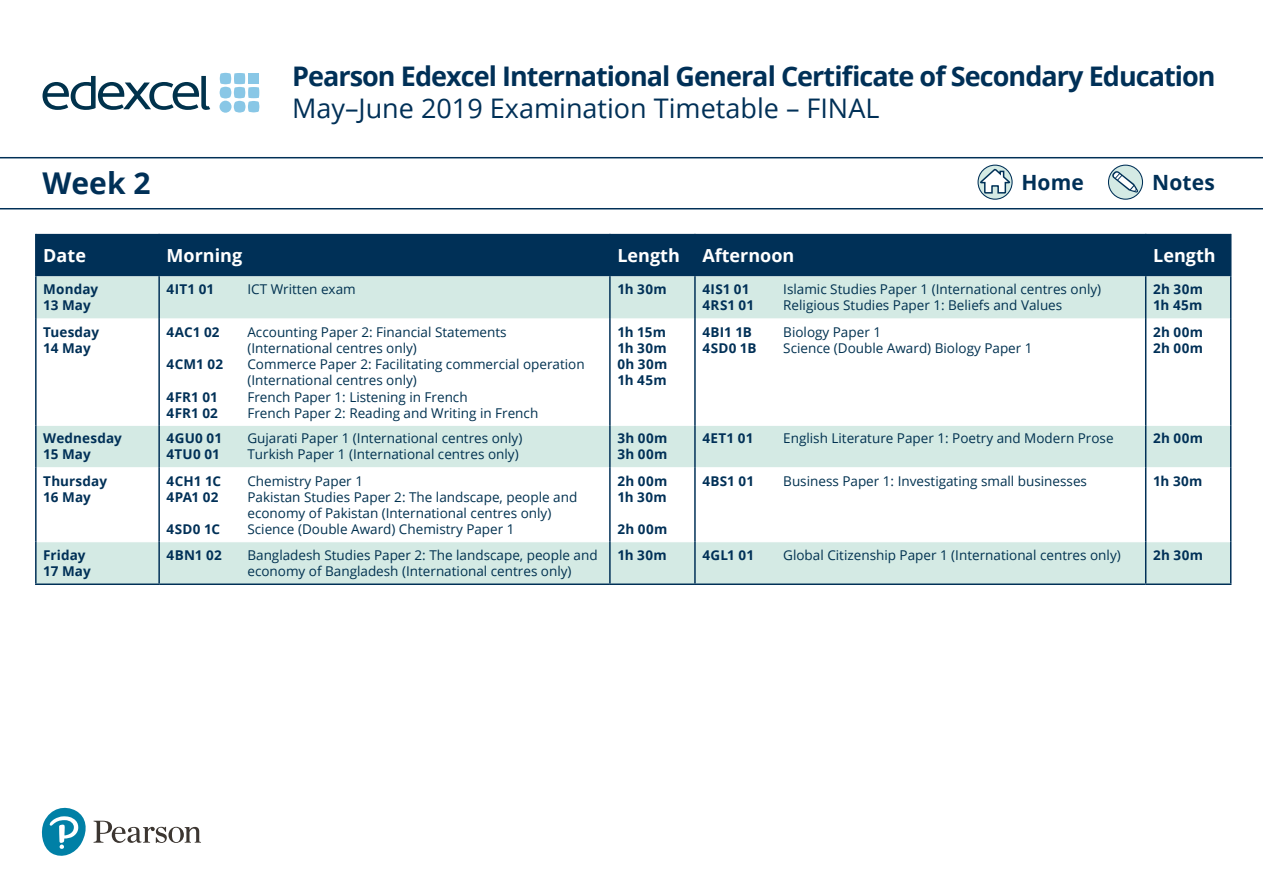
<style>
.page{position:relative;width:1263px;height:893px;background:#fff}
.page>*{position:absolute;margin:0;border:0;box-sizing:border-box;transform-origin:0 0}
.t1{font:700 30px "Open Sans";color:#003057}
.t2{font:700 27px "Open Sans";letter-spacing:-.035em;color:#003057}
.t3{font:27px "Open Sans";color:#003057}
.t4{font:700 21px "Open Sans";letter-spacing:.005em;color:#003057}
.t5{font:700 18px "Open Sans";color:#fff}
.t6{font:13.5px/16.2px "Open Sans";color:#003150}
.t7{font:700 13.5px/16.2px "Open Sans";letter-spacing:.015em;color:#003057}
</style>
<div class="page">
<svg style="left:1108px;top:165px;width:34px;height:34px"></svg>
<div style="left:1108px;top:165px;width:35px;height:35px;border:1px solid #003057;border-radius:50%"></div>
<svg style="left:1112px;top:171px;width:26px;height:22px"></svg>
<svg style="left:978px;top:165px;width:34px;height:34px"></svg>
<div style="left:977px;top:165px;width:36px;height:35px;border:1px solid #003057;border-radius:50%"></div>
<svg style="left:979px;top:169px;width:31px;height:25px"></svg>
<hr style="left:0;top:157px;width:1263px;height:1px;background:#003057">
<hr style="left:0;top:208px;width:1263px;height:1px;background:#003057">
<svg style="left:43px;top:76px;width:167px;height:34px"></svg>
<svg style="left:220px;top:73px;width:39px;height:40px"></svg>
<div style="left:248px;top:73px;width:11px;height:11px;background:#89c7e6"></div>
<div style="left:219px;top:101px;width:13px;height:12px;background:#89c7e6;border-radius:50%"></div>
<svg style="left:41px;top:807px;width:160px;height:49px"></svg>
<div style="left:37px;top:234px;width:1193px;height:42px;background:#003057"></div>
<div style="left:37px;top:276px;width:1193px;height:307px;background:#d4eae4"></div>
<svg style="left:37px;top:319px;width:1193px;height:222px"></svg>
<hr style="left:37px;top:318px;width:121px;height:1px;background:#fff">
<hr style="left:160px;top:318px;width:449px;height:1px;background:#fff">
<hr style="left:611px;top:318px;width:83px;height:1px;background:#fff">
<hr style="left:696px;top:318px;width:449px;height:1px;background:#fff">
<hr style="left:1146px;top:318px;width:84px;height:1px;background:#fff">
<hr style="left:37px;top:425px;width:121px;height:1px;background:#fff">
<hr style="left:160px;top:425px;width:449px;height:1px;background:#fff">
<hr style="left:611px;top:425px;width:83px;height:1px;background:#fff">
<hr style="left:696px;top:425px;width:449px;height:1px;background:#fff">
<hr style="left:1146px;top:425px;width:84px;height:1px;background:#fff">
<hr style="left:37px;top:467px;width:121px;height:1px;background:#fff">
<hr style="left:160px;top:467px;width:449px;height:1px;background:#fff">
<hr style="left:611px;top:467px;width:83px;height:1px;background:#fff">
<hr style="left:696px;top:467px;width:449px;height:1px;background:#fff">
<hr style="left:1146px;top:467px;width:84px;height:1px;background:#fff">
<hr style="left:37px;top:541px;width:121px;height:1px;background:#fff">
<hr style="left:160px;top:541px;width:449px;height:1px;background:#fff">
<hr style="left:611px;top:541px;width:83px;height:1px;background:#fff">
<hr style="left:696px;top:541px;width:449px;height:1px;background:#fff">
<hr style="left:1146px;top:541px;width:84px;height:1px;background:#fff">
<hr style="left:35px;top:234px;width:2px;height:42px;background:#003057">
<hr style="left:158px;top:234px;width:2px;height:42px;background:#003057">
<hr style="left:609px;top:234px;width:2px;height:42px;background:#003057">
<hr style="left:694px;top:234px;width:2px;height:42px;background:#003057">
<hr style="left:1145px;top:234px;width:1px;height:42px;background:#003057">
<hr style="left:1230px;top:234px;width:1px;height:42px;background:#003057">
<hr style="left:35px;top:276px;width:2px;height:43px;background:#003057">
<hr style="left:158px;top:276px;width:2px;height:43px;background:#003057">
<hr style="left:609px;top:276px;width:2px;height:43px;background:#003057">
<hr style="left:694px;top:276px;width:2px;height:43px;background:#003057">
<hr style="left:1145px;top:276px;width:1px;height:43px;background:#003057">
<hr style="left:1230px;top:276px;width:1px;height:43px;background:#003057">
<hr style="left:35px;top:319px;width:2px;height:106px;background:#003057">
<hr style="left:158px;top:319px;width:2px;height:106px;background:#003057">
<hr style="left:609px;top:319px;width:2px;height:106px;background:#003057">
<hr style="left:694px;top:319px;width:2px;height:106px;background:#003057">
<hr style="left:1145px;top:319px;width:1px;height:106px;background:#003057">
<hr style="left:1230px;top:319px;width:1px;height:106px;background:#003057">
<hr style="left:35px;top:425px;width:2px;height:43px;background:#003057">
<hr style="left:158px;top:425px;width:2px;height:43px;background:#003057">
<hr style="left:609px;top:425px;width:2px;height:43px;background:#003057">
<hr style="left:694px;top:425px;width:2px;height:43px;background:#003057">
<hr style="left:1145px;top:425px;width:1px;height:43px;background:#003057">
<hr style="left:1230px;top:425px;width:1px;height:43px;background:#003057">
<hr style="left:35px;top:468px;width:2px;height:74px;background:#003057">
<hr style="left:158px;top:468px;width:2px;height:74px;background:#003057">
<hr style="left:609px;top:468px;width:2px;height:74px;background:#003057">
<hr style="left:694px;top:468px;width:2px;height:74px;background:#003057">
<hr style="left:1145px;top:468px;width:1px;height:74px;background:#003057">
<hr style="left:1230px;top:468px;width:1px;height:74px;background:#003057">
<hr style="left:35px;top:542px;width:2px;height:41px;background:#003057">
<hr style="left:158px;top:542px;width:2px;height:41px;background:#003057">
<hr style="left:609px;top:542px;width:2px;height:41px;background:#003057">
<hr style="left:694px;top:542px;width:2px;height:41px;background:#003057">
<hr style="left:1145px;top:542px;width:1px;height:41px;background:#003057">
<hr style="left:1230px;top:542px;width:1px;height:41px;background:#003057">
<hr style="left:35px;top:583px;width:124px;height:2px;background:#003057">
<hr style="left:159px;top:583px;width:451px;height:2px;background:#003057">
<hr style="left:610px;top:583px;width:85px;height:2px;background:#003057">
<hr style="left:695px;top:583px;width:451px;height:2px;background:#003057">
<hr style="left:1146px;top:583px;width:85px;height:2px;background:#003057">
<h1 class="t1" style="left:43px;top:162px;width:109px">Week 2</h1>
<h2 class="t2" style="left:292px;top:57px;width:925px">Pearson Edexcel International General Certificate of Secondary Education</h2>
<h2 class="t3" style="left:292px;top:90px;width:589px">May–June 2019 Examination Timetable – FINAL</h2>
<h3 class="t4" style="left:1021px;top:168px;width:64px">Home</h3>
<h3 class="t4" style="left:1152px;top:168px;width:64px">Notes</h3>
<h3 class="t5" style="left:43px;top:243px;width:44px">Date</h3>
<h3 class="t5" style="left:167px;top:243px;width:77px">Morning</h3>
<h3 class="t5" style="left:617px;top:243px;width:64px">Length</h3>
<h3 class="t5" style="left:702px;top:243px;width:93px">Afternoon</h3>
<h3 class="t5" style="left:1153px;top:243px;width:64px">Length</h3>
<p class="t7" style="left:43px;top:281px;width:56px">Monday<br>13 May</p>
<p class="t7" style="left:167px;top:281px;width:49px">4IT1 01</p>
<p class="t6" style="left:247px;top:281px;width:110px">ICT Written exam</p>
<p class="t7" style="left:617px;top:281px;width:51px">1h 30m</p>
<p class="t7" style="left:702px;top:281px;width:49px">4IS1 01</p>
<p class="t6" style="left:783px;top:281px;width:319px">Islamic Studies Paper 1 (International centres only)</p>
<p class="t7" style="left:1153px;top:281px;width:51px">2h 30m<br>1h 45m</p>
<p class="t7" style="left:702px;top:297px;width:53px">4RS1 01</p>
<p class="t6" style="left:783px;top:297px;width:281px">Religious Studies Paper 1: Beliefs and Values</p>
<p class="t7" style="left:43px;top:323px;width:57px">Tuesday<br>14 May</p>
<p class="t7" style="left:167px;top:323px;width:55px">4AC1 02</p>
<p class="t6" style="left:247px;top:323px;width:261px">Accounting Paper 2: Financial Statements (International centres only)</p>
<p class="t7" style="left:167px;top:356px;width:58px">4CM1 02</p>
<p class="t6" style="left:247px;top:356px;width:339px">Commerce Paper 2: Facilitating commercial operation (International centres only)</p>
<p class="t7" style="left:167px;top:388px;width:53px">4FR1 01</p>
<p class="t6" style="left:247px;top:388px;width:222px">French Paper 1: Listening in French</p>
<p class="t7" style="left:167px;top:404px;width:53px">4FR1 02</p>
<p class="t6" style="left:247px;top:404px;width:292px">French Paper 2: Reading and Writing in French</p>
<p class="t7" style="left:43px;top:430px;width:80px">Wednesday<br>15 May</p>
<p class="t7" style="left:167px;top:430px;width:57px">4GU0 01</p>
<p class="t6" style="left:247px;top:430px;width:276px">Gujarati Paper 1 (International centres only)</p>
<p class="t7" style="left:167px;top:446px;width:55px">4TU0 01</p>
<p class="t6" style="left:247px;top:446px;width:273px">Turkish Paper 1 (International centres only)</p>
<p class="t7" style="left:43px;top:472px;width:65px">Thursday<br>16 May</p>
<p class="t7" style="left:167px;top:472px;width:56px">4CH1 1C</p>
<p class="t6" style="left:247px;top:472px;width:117px">Chemistry Paper 1</p>
<p class="t7" style="left:167px;top:488px;width:53px">4PA1 02</p>
<p class="t6" style="left:247px;top:488px;width:331px">Pakistan Studies Paper 2: The landscape, people and economy of Pakistan (International centres only)</p>
<p class="t7" style="left:167px;top:521px;width:55px">4SD0 1C</p>
<p class="t6" style="left:247px;top:521px;width:269px">Science (Double Award) Chemistry Paper 1</p>
<p class="t7" style="left:617px;top:323px;width:51px;text-align:justify">1h 15m 1h 30m 0h 30m 1h 45m</p>
<p class="t7" style="left:702px;top:323px;width:51px">4BI1 1B</p>
<p class="t6" style="left:783px;top:323px;width:99px">Biology Paper 1</p>
<p class="t7" style="left:702px;top:340px;width:56px">4SD0 1B</p>
<p class="t6" style="left:783px;top:340px;width:251px">Science (Double Award) Biology Paper 1</p>
<p class="t7" style="left:1153px;top:323px;width:51px">2h 00m<br>2h 00m</p>
<p class="t7" style="left:617px;top:430px;width:51px">3h 00m<br>3h 00m</p>
<p class="t7" style="left:702px;top:430px;width:52px">4ET1 01</p>
<p class="t6" style="left:783px;top:430px;width:332px">English Literature Paper 1: Poetry and Modern Prose</p>
<p class="t7" style="left:1153px;top:430px;width:51px">2h 00m</p>
<p class="t7" style="left:617px;top:472px;width:51px">2h 00m<br>1h 30m</p>
<p class="t7" style="left:617px;top:521px;width:51px">2h 00m</p>
<p class="t7" style="left:702px;top:472px;width:53px">4BS1 01</p>
<p class="t6" style="left:783px;top:472px;width:305px">Business Paper 1: Investigating small businesses</p>
<p class="t7" style="left:1153px;top:472px;width:51px">1h 30m</p>
<p class="t7" style="left:43px;top:546px;width:49px">Friday<br>17 May</p>
<p class="t7" style="left:167px;top:546px;width:57px">4BN1 02</p>
<p class="t6" style="left:247px;top:546px;width:352px">Bangladesh Studies Paper 2: The landscape, people and economy of Bangladesh (International centres only)</p>
<p class="t7" style="left:617px;top:546px;width:51px">1h 30m</p>
<p class="t7" style="left:702px;top:546px;width:53px">4GL1 01</p>
<p class="t6" style="left:783px;top:546px;width:339px">Global Citizenship Paper 1 (International centres only)</p>
<p class="t7" style="left:1153px;top:546px;width:51px">2h 30m</p>
</div>
